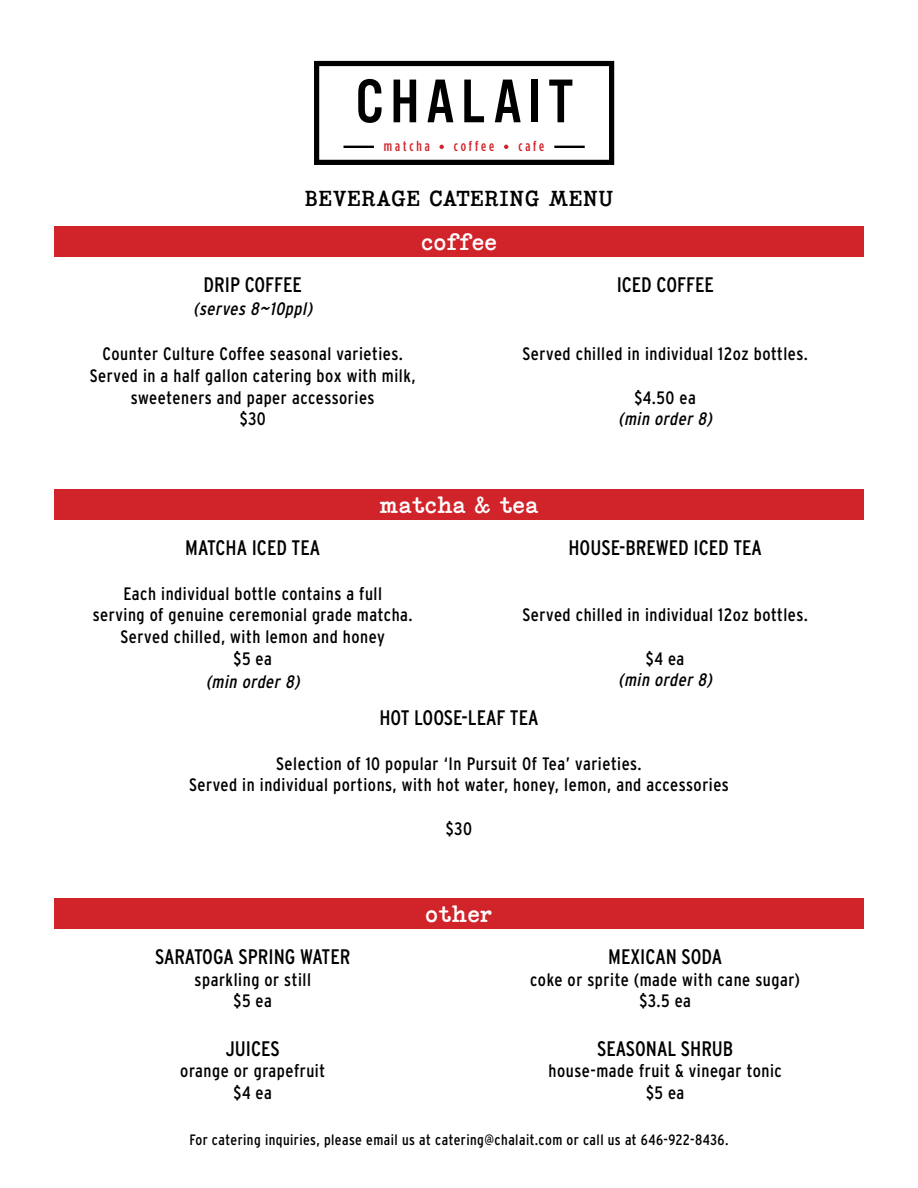
<style>
.page{position:relative;width:918px;height:1188px;background:#fff}
.page>*{position:absolute;margin:0;border:0;box-sizing:border-box;transform-origin:0 0}
.t1{font:64.05px "Alternate Got No 3 D";letter-spacing:.1em;color:#000}
.t2{font:22.5px "Coronette";color:#fff}
.t3{font:22.5px "Coronette";letter-spacing:.015em;color:#000}
.t4{font:condensed 21px "Interstate";color:#000}
.t5{font:condensed 18px/21.6px "Interstate";letter-spacing:.03em;color:#000;text-align:center}
.t6{font:italic condensed 18px "Interstate";color:#000}
.t7{font:condensed 15px "Interstate";letter-spacing:.03em;color:#000}
.t8{font:500 condensed 14.4px "Gotham HTF";letter-spacing:.2em;color:#d2232a}
</style>
<div class="page">
<div style="left:314px;top:61px;width:300px;height:104px;border:5px solid #000"></div>
<hr style="left:344px;top:146px;width:30px;height:2px;background:#000">
<svg style="left:439px;top:145px;width:5px;height:4px"></svg>
<svg style="left:504px;top:145px;width:4px;height:4px"></svg>
<hr style="left:554px;top:146px;width:31px;height:2px;background:#000">
<div style="left:54px;top:226px;width:810px;height:30px;background:#d1232a"></div>
<div style="left:54px;top:489px;width:810px;height:30px;background:#d1232a"></div>
<div style="left:54px;top:898px;width:810px;height:31px;background:#d1232a"></div>
<h1 class="t1" style="left:355px;top:67px;width:219px">CHALAIT</h1>
<p class="t8" style="left:384px;top:138px;width:47px">matcha</p>
<p class="t8" style="left:454px;top:138px;width:42px">coffee</p>
<p class="t8" style="left:518px;top:138px;width:27px">cafe</p>
<p class="t3" style="left:305px;top:185px;width:310px">BEVERAGE CATERING MENU</p>
<p class="t2" style="left:421px;top:228px;width:77px">coffee</p>
<p class="t4" style="left:204px;top:273px;width:100px">DRIP COFFEE</p>
<p class="t6" style="left:193px;top:299px;width:124px">(serves 8~10ppl)</p>
<p class="t5" style="left:103px;top:343px;width:302px">Counter Culture Coffee seasonal varieties.</p>
<p class="t5" style="left:90px;top:365px;width:327px">Served in a half gallon catering box with milk, sweeteners and paper accessories</p>
<p class="t5" style="left:240px;top:408px;width:28px">$30</p>
<p class="t4" style="left:617px;top:273px;width:99px">ICED COFFEE</p>
<p class="t5" style="left:522px;top:343px;width:287px">Served chilled in individual 12oz bottles.</p>
<p class="t5" style="left:634px;top:386px;width:63px">$4.50 ea</p>
<p class="t6" style="left:618px;top:409px;width:99px">(min order 8)</p>
<p class="t2" style="left:379px;top:491px;width:161px">matcha &amp; tea</p>
<p class="t4" style="left:185px;top:536px;width:136px">MATCHA ICED TEA</p>
<p class="t5" style="left:93px;top:583px;width:322px">Each individual bottle contains a full<br>serving of genuine ceremonial grade matcha.</p>
<p class="t5" style="left:121px;top:626px;width:266px">Served chilled, with lemon and honey</p>
<p class="t5" style="left:234px;top:647px;width:40px">$5 ea</p>
<p class="t6" style="left:206px;top:672px;width:99px">(min order 8)</p>
<p class="t4" style="left:568px;top:536px;width:195px">HOUSE-BREWED ICED TEA</p>
<p class="t5" style="left:522px;top:604px;width:287px">Served chilled in individual 12oz bottles.</p>
<p class="t5" style="left:646px;top:647px;width:40px">$4 ea</p>
<p class="t6" style="left:618px;top:670px;width:99px">(min order 8)</p>
<p class="t4" style="left:379px;top:706px;width:161px">HOT LOOSE-LEAF TEA</p>
<p class="t5" style="left:189px;top:752px;width:541px">Selection of 10 popular ‘In Pursuit Of Tea’ varieties.<br>Served in individual portions, with hot water, honey, lemon, and accessories</p>
<p class="t5" style="left:446px;top:817px;width:28px">$30</p>
<p class="t4" style="left:155px;top:945px;width:197px">SARATOGA SPRING WATER</p>
<p class="t5" style="left:195px;top:968px;width:118px">sparkling or still</p>
<p class="t5" style="left:234px;top:990px;width:40px">$5 ea</p>
<p class="t4" style="left:226px;top:1037px;width:56px">JUICES</p>
<p class="t5" style="left:180px;top:1060px;width:146px">orange or grapefruit</p>
<p class="t5" style="left:234px;top:1082px;width:40px">$4 ea</p>
<p class="t2" style="left:425px;top:900px;width:69px">other</p>
<p class="t4" style="left:608px;top:945px;width:115px">MEXICAN SODA</p>
<p class="t5" style="left:530px;top:968px;width:271px">coke or sprite (made with cane sugar)</p>
<p class="t5" style="left:639px;top:990px;width:53px">$3.5 ea</p>
<p class="t4" style="left:597px;top:1037px;width:138px">SEASONAL SHRUB</p>
<p class="t5" style="left:549px;top:1060px;width:235px">house-made fruit &amp; vinegar tonic</p>
<p class="t5" style="left:646px;top:1082px;width:40px">$5 ea</p>
<p class="t7" style="left:189px;top:1131px;width:541px">For catering inquiries, please email us at catering@chalait.com or call us at 646-922-8436.</p>
</div>
